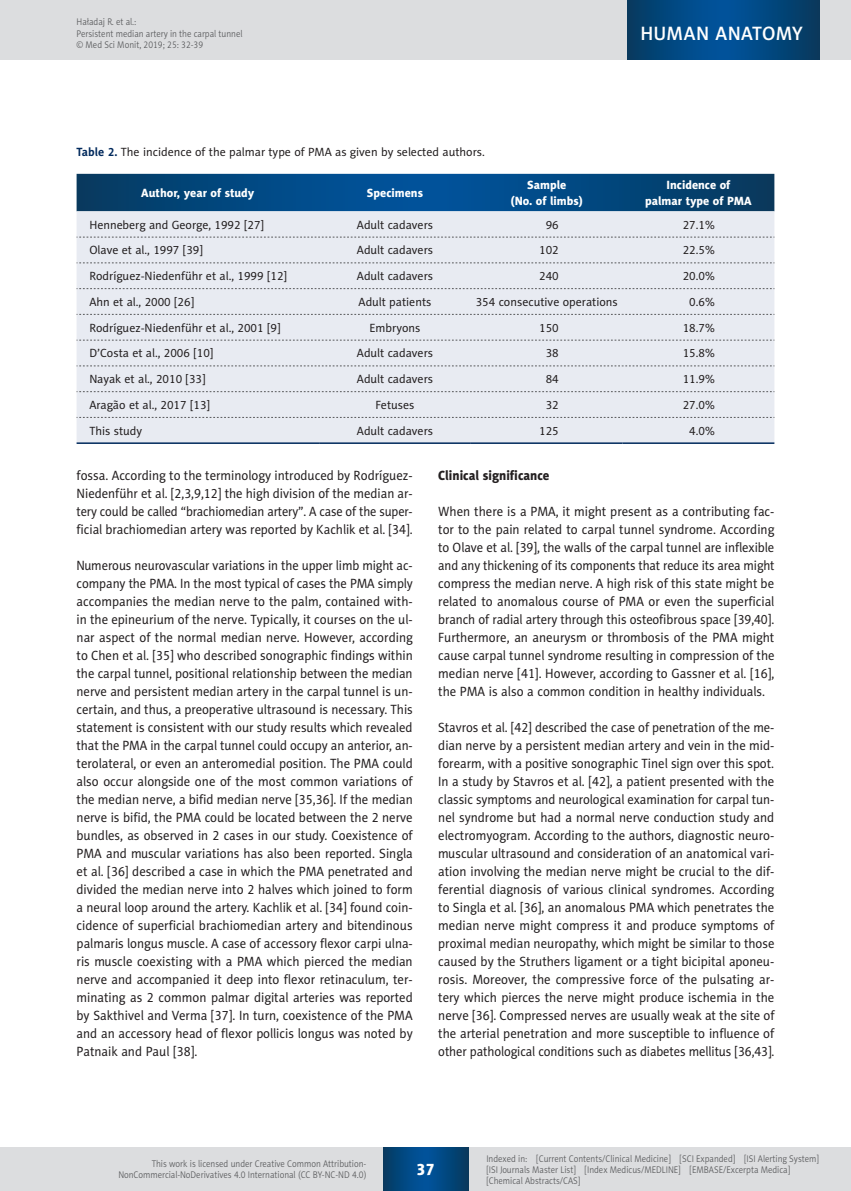
<style>
.page{position:relative;width:851px;height:1191px;background:#fff}
.page>*{position:absolute;margin:0;border:0;box-sizing:border-box;transform-origin:0 0}
.t1{font:19.5px "Naomi Sans EFN Medium";letter-spacing:.01em;color:#fff}
.t2{font:16.5px "Naomi Sans EFN Heavy";color:#fff}
.MSM_Body{font:13.5px/18px "Naomi Sans EFN";color:#231f20;text-align:justify;scale:.93 1}
.MSM_Body-2{font:13.5px/18px "Naomi Sans EFN";color:#231f20;text-align:justify;scale:.94 1}
.MSM_Body-3{font:13.5px/18px "Naomi Sans EFN";color:#231f20;text-align:justify;scale:.95 1}
.MSM_Headline_2{font:13.5px "Naomi Sans EFN Heavy";color:#231f20;scale:.95 1}
.MSM_Tabela_zawartosc{font:12px "Naomi Sans EFN";color:#231f20}
.MSM_Tabela_Head{font:12px/15.8px "Naomi Sans EFN Heavy";color:#fff;text-align:center}
.MSM_Tabela_tytul{font:12px "Naomi Sans EFN";color:#231f20}
.t3{font:9.75px/11.2px "Naomi Sans EFN Light";color:#57585a;scale:.9 1}
.s1{font-weight:700;color:#00295c}
</style>
<div class="page">
<svg style="left:77px;top:174px;width:697px;height:37px;background:#02477e"></svg>
<div style="left:77px;top:211px;width:697px;height:231px;background:#e8ebf2"></div>
<svg style="left:77px;top:237px;width:697px;height:1px"></svg>
<svg style="left:77px;top:263px;width:697px;height:1px"></svg>
<svg style="left:77px;top:288px;width:697px;height:1px"></svg>
<svg style="left:77px;top:314px;width:697px;height:1px"></svg>
<svg style="left:77px;top:340px;width:697px;height:1px"></svg>
<svg style="left:77px;top:366px;width:697px;height:1px"></svg>
<svg style="left:77px;top:391px;width:697px;height:1px"></svg>
<svg style="left:77px;top:417px;width:697px;height:1px"></svg>
<hr style="left:77px;top:442px;width:242px;height:2px;background:#00295c">
<hr style="left:319px;top:442px;width:152px;height:2px;background:#00295c">
<hr style="left:471px;top:442px;width:151px;height:2px;background:#00295c">
<hr style="left:622px;top:442px;width:152px;height:2px;background:#00295c">
<div style="left:0;top:1148px;width:850px;height:43px;background:#dcdddf"></div>
<svg style="left:383px;top:1147px;width:85px;height:43px;background:#02477e"></svg>
<div style="left:0;top:0;width:850px;height:60px;background:#dcdddf"></div>
<svg style="left:627px;top:0;width:192px;height:60px;background:#02477e"></svg>
<p class="t3" style="left:77px;top:16px;width:186px">Haładaj R. et al.:<br>Persistent median artery in the carpal tunnel © Med Sci Monit, 2019; 25: 32-39</p>
<h1 class="t1" style="left:640px;top:22px;width:164px">HUMAN ANATOMY</h1>
<p class="MSM_Tabela_tytul" style="left:77px;top:145px;width:410px"><span class="s1">Table 2.</span> The incidence of the palmar type of PMA as given by selected authors.</p>
<p class="MSM_Tabela_Head" style="left:141px;top:185px;width:115px">Author, year of study</p>
<p class="MSM_Tabela_Head" style="left:367px;top:185px;width:58px">Specimens</p>
<p class="MSM_Tabela_Head" style="left:511px;top:177px;width:73px">Sample<br>(No. of limbs)</p>
<p class="MSM_Tabela_Head" style="left:645px;top:177px;width:108px">Incidence of<br>palmar type of PMA</p>
<p class="MSM_Tabela_zawartosc" style="left:89px;top:218px;width:176px">Henneberg and George, 1992 [27]</p>
<p class="MSM_Tabela_zawartosc" style="left:357px;top:218px;width:78px">Adult cadavers</p>
<p class="MSM_Tabela_zawartosc" style="left:545px;top:218px;width:15px">96</p>
<p class="MSM_Tabela_zawartosc" style="left:682px;top:218px;width:34px">27.1%</p>
<p class="MSM_Tabela_zawartosc" style="left:89px;top:243px;width:115px">Olave et al., 1997 [39]</p>
<p class="MSM_Tabela_zawartosc" style="left:357px;top:243px;width:78px">Adult cadavers</p>
<p class="MSM_Tabela_zawartosc" style="left:539px;top:243px;width:21px">102</p>
<p class="MSM_Tabela_zawartosc" style="left:682px;top:243px;width:34px">22.5%</p>
<p class="MSM_Tabela_zawartosc" style="left:89px;top:269px;width:199px">Rodríguez-Niedenführ et al., 1999 [12]</p>
<p class="MSM_Tabela_zawartosc" style="left:357px;top:269px;width:78px">Adult cadavers</p>
<p class="MSM_Tabela_zawartosc" style="left:539px;top:269px;width:21px">240</p>
<p class="MSM_Tabela_zawartosc" style="left:682px;top:269px;width:34px">20.0%</p>
<p class="MSM_Tabela_zawartosc" style="left:89px;top:295px;width:106px">Ahn et al., 2000 [26]</p>
<p class="MSM_Tabela_zawartosc" style="left:358px;top:295px;width:74px">Adult patients</p>
<p class="MSM_Tabela_zawartosc" style="left:475px;top:295px;width:143px">354 consecutive operations</p>
<p class="MSM_Tabela_zawartosc" style="left:689px;top:295px;width:27px">0.6%</p>
<p class="MSM_Tabela_zawartosc" style="left:89px;top:321px;width:193px">Rodríguez-Niedenführ et al., 2001 [9]</p>
<p class="MSM_Tabela_zawartosc" style="left:369px;top:321px;width:52px">Embryons</p>
<p class="MSM_Tabela_zawartosc" style="left:539px;top:321px;width:21px">150</p>
<p class="MSM_Tabela_zawartosc" style="left:682px;top:321px;width:34px">18.7%</p>
<p class="MSM_Tabela_zawartosc" style="left:89px;top:346px;width:125px">D’Costa et al., 2006 [10]</p>
<p class="MSM_Tabela_zawartosc" style="left:357px;top:346px;width:78px">Adult cadavers</p>
<p class="MSM_Tabela_zawartosc" style="left:545px;top:346px;width:15px">38</p>
<p class="MSM_Tabela_zawartosc" style="left:682px;top:346px;width:34px">15.8%</p>
<p class="MSM_Tabela_zawartosc" style="left:89px;top:372px;width:118px">Nayak et al., 2010 [33]</p>
<p class="MSM_Tabela_zawartosc" style="left:357px;top:372px;width:78px">Adult cadavers</p>
<p class="MSM_Tabela_zawartosc" style="left:545px;top:372px;width:15px">84</p>
<p class="MSM_Tabela_zawartosc" style="left:682px;top:372px;width:34px">11.9%</p>
<p class="MSM_Tabela_zawartosc" style="left:89px;top:398px;width:122px">Aragão et al., 2017 [13]</p>
<p class="MSM_Tabela_zawartosc" style="left:375px;top:398px;width:41px">Fetuses</p>
<p class="MSM_Tabela_zawartosc" style="left:545px;top:398px;width:15px">32</p>
<p class="MSM_Tabela_zawartosc" style="left:682px;top:398px;width:34px">27.0%</p>
<p class="MSM_Tabela_zawartosc" style="left:89px;top:424px;width:54px">This study</p>
<p class="MSM_Tabela_zawartosc" style="left:357px;top:424px;width:78px">Adult cadavers</p>
<p class="MSM_Tabela_zawartosc" style="left:539px;top:424px;width:21px">125</p>
<p class="MSM_Tabela_zawartosc" style="left:689px;top:424px;width:27px">4.0%</p>
<p class="MSM_Body-3" style="left:77px;top:466px;width:355px">fossa. According to the terminology introduced by Rodríguez-Niedenführ et al. [2,3,9,12] the high division of the median ar&shy;tery could be called “brachiomedian artery”. A case of the super&shy;ficial brachiomedian artery was reported by Kachlik et al. [34].</p>
<p class="MSM_Body" style="left:77px;top:556px;width:363px">Numerous neurovascular variations in the upper limb might ac&shy;company the PMA. In the most typical of cases the PMA simply accompanies the median nerve to the palm, contained with&shy;in the epineurium of the nerve. Typically, it courses on the ul&shy;nar aspect of the normal median nerve. However, according to Chen et al. [35] who described sonographic findings within the carpal tunnel, positional relationship between the median nerve and persistent median artery in the carpal tunnel is un&shy;certain, and thus, a preoperative ultrasound is necessary. This statement is consistent with our study results which revealed that the PMA in the carpal tunnel could occupy an anterior, an&shy;terolateral, or even an anteromedial position. The PMA could also occur alongside one of the most common variations of the median nerve, a bifid median nerve [35,36]. If the median nerve is bifid, the PMA could be located between the 2 nerve bundles, as observed in 2 cases in our study. Coexistence of PMA and muscular variations has also been reported. Singla et al. [36] described a case in which the PMA penetrated and divided the median nerve into 2 halves which joined to form a neural loop around the artery. Kachlik et al. [34] found coin&shy;cidence of superficial brachiomedian artery and bitendinous palmaris longus muscle. A case of accessory flexor carpi ulna&shy;ris muscle coexisting with a PMA which pierced the median nerve and accompanied it deep into flexor retinaculum, ter&shy;minating as 2 common palmar digital arteries was reported by Sakthivel and Verma [37]. In turn, coexistence of the PMA and an accessory head of flexor pollicis longus was noted by Patnaik and Paul [38].</p>
<p class="MSM_Headline_2" style="left:438px;top:467px;width:119px">Clinical significance</p>
<p class="MSM_Body-3" style="left:438px;top:502px;width:355px">When there is a PMA, it might present as a contributing fac&shy;tor to the pain related to carpal tunnel syndrome. According to Olave et al. [39], the walls of the carpal tunnel are inflexible and any thickening of its components that reduce its area might compress the median nerve. A high risk of this state might be related to anomalous course of PMA or even the superficial branch of radial artery through this osteofibrous space [39,40].<br>Furthermore, an aneurysm or thrombosis of the PMA might cause carpal tunnel syndrome resulting in compression of the median nerve [41]. However, according to Gassner et al. [16], the PMA is also a common condition in healthy individuals.</p>
<p class="MSM_Body-2" style="left:438px;top:718px;width:359px">Stavros et al. [42] described the case of penetration of the me&shy;dian nerve by a persistent median artery and vein in the mid&shy;forearm, with a positive sonographic Tinel sign over this spot.<br>In a study by Stavros et al. [42], a patient presented with the classic symptoms and neurological examination for carpal tun&shy;nel syndrome but had a normal nerve conduction study and electromyogram. According to the authors, diagnostic neuro&shy;muscular ultrasound and consideration of an anatomical vari&shy;ation involving the median nerve might be crucial to the dif&shy;ferential diagnosis of various clinical syndromes. According to Singla et al. [36], an anomalous PMA which penetrates the median nerve might compress it and produce symptoms of proximal median neuropathy, which might be similar to those caused by the Struthers ligament or a tight bicipital aponeu&shy;rosis. Moreover, the compressive force of the pulsating ar&shy;tery which pierces the nerve might produce ischemia in the nerve [36]. Compressed nerves are usually weak at the site of the arterial penetration and more susceptible to influence of other pathological conditions such as diabetes mellitus [36,43].</p>
<p class="t3" style="left:118px;top:1158px;width:277px;text-align:right">This work is licensed under Creative Common Attribution-<br>NonCommercial-NoDerivatives 4.0 International (CC BY-NC-ND 4.0)</p>
<p class="t2" style="left:416px;top:1159px;width:21px">37</p>
<p class="t3" style="left:486px;top:1152px;width:371px">Indexed in: [Current Contents/Clinical Medicine] [SCI Expanded] [ISI Alerting System] [ISI Journals Master List] [Index Medicus/MEDLINE] [EMBASE/Excerpta Medica] [Chemical Abstracts/CAS]</p>
</div>
